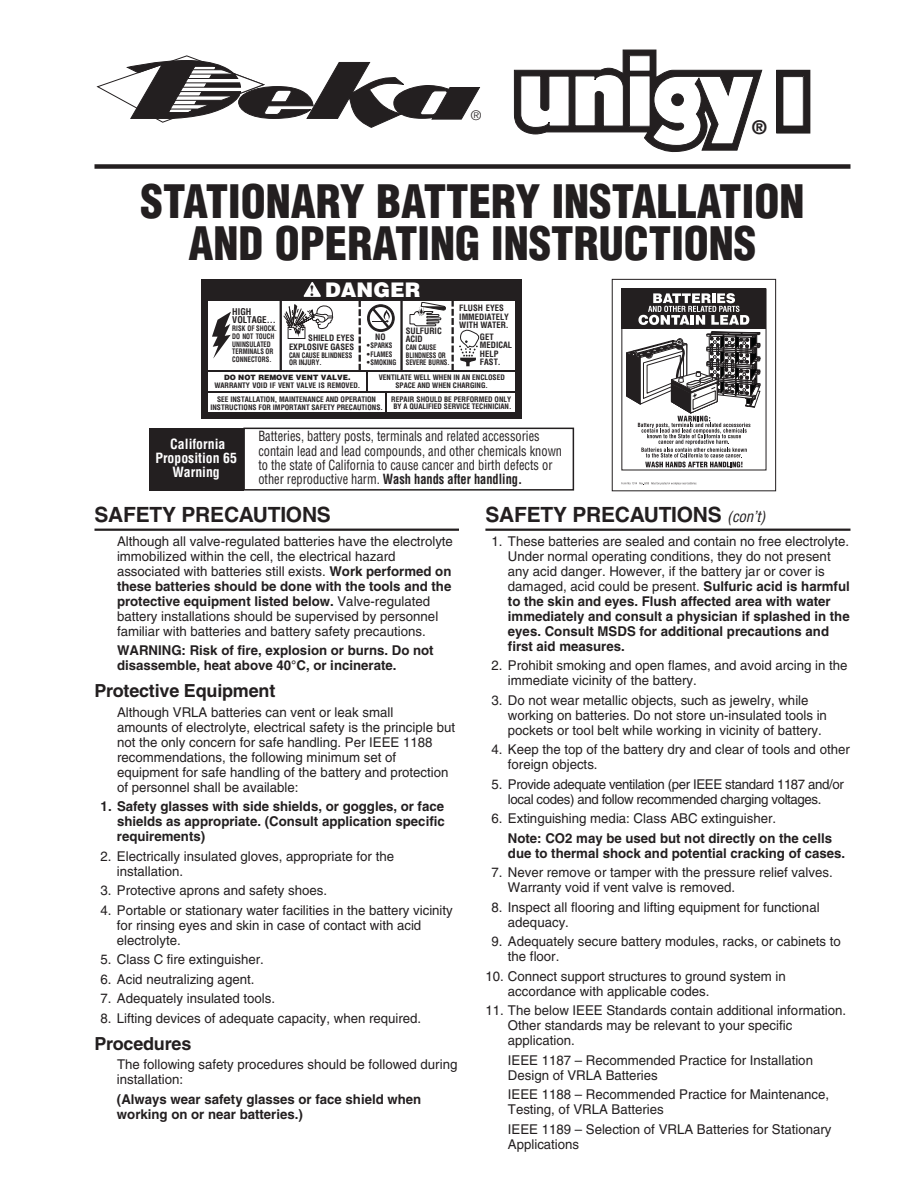
<style>
.page{position:relative;width:918px;height:1188px;background:#fff}
.page>*{position:absolute;margin:0;border:0;box-sizing:border-box;transform-origin:0 0}
.t1{font:900 condensed 45px/42.8px "Helvetica";color:#231f20;text-align:center}
.t2{font:700 21px "Helvetica";letter-spacing:-.01em;color:#231f20}
.t3{font:900 20.1px "Helvetica";color:#fff}
.t4{font:700 18.9px "Helvetica";color:#231f20}
.t5{font:700 18px "Helvetica";letter-spacing:-.01em;color:#231f20}
.t6{font:700 condensed 13.8px/14.4px "Helvetica";color:#fff;text-align:center}
.t7{font:condensed 13.65px/14.4px "Helvetica";color:#231f20;scale:.9 1}
.t8{font:13.5px/15px "Helvetica";color:#231f20}
.t9{font:700 13.5px/15px "Helvetica";color:#231f20}
.t10{font:13.5px/15px "Helvetica";letter-spacing:-.03em;color:#231f20;text-align:center}
.t11{font:300 13.2px "Helvetica";color:#231f20}
.t12{font:700 condensed 9px/8.6px "Helvetica";color:#231f20}
.t13{font:700 condensed 8.55px/8.6px "Helvetica";color:#231f20}
.t14{font:700 condensed 7.35px/7.8px "Helvetica";color:#231f20;text-align:center}
.t15{font:700 condensed 7.35px/7.8px "Helvetica";color:#231f20;scale:.88 1}
.t16{font:900 7.35px "Helvetica";color:#231f20}
.s1{font-family:"Times";font-weight:700;font-size:15.45px;color:#231f20}
.s2{color:#fff}
.s3{font-weight:700}
.s4{font-weight:400;font-style:italic;font-stretch:condensed;font-size:15px}
</style>
<div class="page">
<div style="left:94px;top:164px;width:756px;height:5px;background:#231f20"></div>
<div style="left:201px;top:279px;width:321px;height:140px;background:#231f20"></div>
<div style="left:208px;top:301px;width:307px;height:68px;background:#fff"></div>
<svg style="left:304px;top:282px;width:17px;height:15px"></svg>
<svg style="left:359px;top:301px;width:2px;height:69px"></svg>
<hr style="left:280px;top:300px;width:2px;height:70px;background:#231f20">
<svg style="left:284px;top:304px;width:49px;height:35px"></svg>
<svg style="left:367px;top:304px;width:28px;height:28px"></svg>
<svg style="left:368px;top:305px;width:26px;height:26px"></svg>
<div style="left:368px;top:305px;width:26px;height:26px;border:1px solid #231f20;border-radius:50%"></div>
<svg style="left:370px;top:307px;width:22px;height:22px"></svg>
<svg style="left:372px;top:309px;width:20px;height:19px"></svg>
<svg style="left:410px;top:301px;width:69px;height:69px"></svg>
<hr style="left:400px;top:300px;width:3px;height:71px;background:#231f20">
<svg style="left:212px;top:312px;width:19px;height:47px"></svg>
<div style="left:208px;top:372px;width:158px;height:18px;background:#fff"></div>
<div style="left:369px;top:372px;width:146px;height:18px;background:#fff"></div>
<div style="left:388px;top:393px;width:127px;height:19px;background:#fff"></div>
<div style="left:208px;top:394px;width:177px;height:18px;background:#fff"></div>
<hr style="left:94px;top:529px;width:365px;height:2px;background:#231f20">
<hr style="left:485px;top:529px;width:365px;height:2px;background:#231f20">
<svg style="left:96px;top:55px;width:385px;height:73px"></svg>
<div style="left:777px;top:70px;width:33px;height:63px;background:#231f20"></div>
<div style="left:783px;top:77px;width:20px;height:49px;background:#fff"></div>
<svg style="left:514px;top:50px;width:248px;height:102px"></svg>
<div style="left:622px;top:289px;width:144px;height:40px;background:#231f20"></div>
<svg style="left:638px;top:293px;width:111px;height:32px"></svg>
<svg style="left:621px;top:482px;width:76px;height:3px"></svg>
<div style="left:612px;top:279px;width:164px;height:212px;border:1px solid #231f20"></div>
<svg style="left:626px;top:331px;width:135px;height:136px"></svg>
<div style="left:243px;top:428px;width:331px;height:63px;border:2px solid #231f20"></div>
<div style="left:149px;top:428px;width:94px;height:63px;background:#231f20"></div>
<p class="t11" style="left:471px;top:111px;width:12px">®</p>
<h3 class="t4" style="left:752px;top:120px;width:16px">®</h3>
<h1 class="t1" style="left:141px;top:184px;width:665px">STATIONARY BATTERY INSTALLATION<br>AND OPERATING INSTRUCTIONS</h1>
<h3 class="t3" style="left:309px;top:282px;width:112px"><span class="s1">!</span> DANGER</h3>
<p class="t13" style="left:289px;top:335px;width:67px;text-align:right">SHIELD EYES<br>EXPLOSIVE GASES</p>
<p class="t15" style="left:289px;top:352px;width:73px">CAN CAUSE BLINDNESS<br>OR INJURY.</p>
<p class="t13" style="left:459px;top:304px;width:51px">FLUSH EYES<br>IMMEDIATELY<br>WITH WATER.</p>
<p class="t13" style="left:480px;top:333px;width:34px">GET<br>MEDICAL<br>HELP<br>FAST.</p>
<p class="t12" style="left:232px;top:308px;width:45px">HIGH<br>VOLTAGE...</p>
<p class="t15" style="left:232px;top:325px;width:52px">RISK OF SHOCK.<br>DO NOT TOUCH<br>UNINSULATED<br>TERMINALS OR<br>CONNECTORS.</p>
<p class="t16" style="left:224px;top:375px;width:128px">DO NOT REMOVE VENT VALVE.</p>
<p class="t14" style="left:214px;top:382px;width:147px">WARRANTY VOID IF VENT VALVE IS REMOVED.</p>
<p class="t14" style="left:379px;top:374px;width:128px">VENTILATE WELL WHEN IN AN ENCLOSED<br>SPACE AND WHEN CHARGING.</p>
<p class="t14" style="left:391px;top:396px;width:122px;text-align:left">REPAIR SHOULD BE PERFORMED ONLY <span class="s2">.</span>BY A QUALIFIED SERVICE TECHNICIAN.</p>
<p class="t13" style="left:406px;top:327px;width:37px">SULFURIC<br>ACID</p>
<p class="t15" style="left:406px;top:344px;width:51px">CAN CAUSE<br>BLINDNESS OR<br>SEVERE BURNS.</p>
<p class="t13" style="left:375px;top:333px;width:15px">NO<span class="s2">.</span></p>
<p class="t14" style="left:367px;top:342px;width:27px">•SPARKS</p>
<p class="t14" style="left:367px;top:351px;width:27px">•FLAMES</p>
<p class="t14" style="left:367px;top:359px;width:31px">•SMOKING</p>
<p class="t14" style="left:210px;top:396px;width:174px">SEE INSTALLATION, MAINTENANCE AND OPERATION<br>INSTRUCTIONS FOR IMPORTANT SAFETY PRECAUTIONS.</p>
<p class="t6" style="left:155px;top:437px;width:83px">California<br>Proposition 65<br>Warning</p>
<p class="t7" style="left:258px;top:430px;width:339px">Batteries, battery posts, terminals and related accessories contain lead and lead compounds, and other chemicals known to the state of California to cause cancer and birth defects or other reproductive harm. <span class="s3">Wash hands after handling.</span></p>
<h2 class="t2" style="left:94px;top:507px;width:238px">SAFETY PRECAUTIONS</h2>
<p class="t8" style="left:117px;top:535px;width:337px">Although all valve-regulated batteries have the electrolyte immobilized within the cell, the electrical hazard associated with batteries still exists. <span class="s3">Work performed on these batteries should be done with the tools and the protective equipment listed below.</span> Valve-regulated battery installations should be supervised by personnel familiar with batteries and battery safety precautions.</p>
<p class="t9" style="left:117px;top:644px;width:318px">WARNING: Risk of fire, explosion or burns. Do not disassemble, heat above 40°C, or incinerate.</p>
<h3 class="t5" style="left:94px;top:684px;width:182px">Protective Equipment</h3>
<p class="t8" style="left:117px;top:706px;width:340px">Although VRLA batteries can vent or leak small<br>amounts of electrolyte, electrical safety is the principle but not the only concern for safe handling. Per IEEE 1188 recommendations, the following minimum set of equipment for safe handling of the battery and protection of personnel shall be available:</p>
<p class="t9" style="left:117px;top:800px;width:329px;text-align:justify;text-indent:-16px">1. Safety glasses with side shields, or goggles, or face shields as appropriate. (Consult application specific requirements)</p>
<p class="t8" style="left:117px;top:850px;width:279px;text-indent:-16px">2. Electrically insulated gloves, appropriate for the installation.</p>
<p class="t8" style="left:101px;top:884px;width:228px">3. Protective aprons and safety shoes.</p>
<p class="t8" style="left:117px;top:904px;width:337px;text-indent:-16px">4. Portable or stationary water facilities in the battery vicinity for rinsing eyes and skin in case of contact with acid electrolyte.</p>
<p class="t8" style="left:101px;top:953px;width:165px">5. Class C fire extinguisher.</p>
<p class="t8" style="left:101px;top:973px;width:155px">6. Acid neutralizing agent.</p>
<p class="t8" style="left:101px;top:992px;width:176px">7. Adequately insulated tools.</p>
<p class="t8" style="left:101px;top:1012px;width:322px">8. Lifting devices of adequate capacity, when required.</p>
<h3 class="t5" style="left:94px;top:1037px;width:98px">Procedures</h3>
<p class="t8" style="left:117px;top:1058px;width:342px">The following safety procedures should be followed during installation:</p>
<p class="t9" style="left:117px;top:1093px;width:306px">(Always wear safety glasses or face shield when working on or near batteries.)</p>
<h2 class="t2" style="left:485px;top:507px;width:282px">SAFETY PRECAUTIONS <span class="s4">(con’t)</span></h2>
<p class="t8" style="left:508px;top:535px;width:343px;text-indent:-16px">1. These batteries are sealed and contain no free electrolyte.<br>Under normal operating conditions, they do not present any acid danger. However, if the battery jar or cover is damaged, acid could be present. <span class="s3">Sulfuric acid is harmful to the skin and eyes. Flush affected area with water immediately and consult a physician if splashed in the eyes. Consult MSDS for additional precautions and first aid measures.</span></p>
<p class="t8" style="left:508px;top:659px;width:341px;text-indent:-16px">2. Prohibit smoking and open flames, and avoid arcing in the immediate vicinity of the battery.</p>
<p class="t8" style="left:508px;top:694px;width:321px;text-indent:-16px">3. Do not wear metallic objects, such as jewelry, while working on batteries. Do not store un-insulated tools in pockets or tool belt while working in vicinity of battery.</p>
<p class="t8" style="left:508px;top:743px;width:343px;text-indent:-16px">4. Keep the top of the battery dry and clear of tools and other foreign objects.</p>
<p class="t10" style="left:492px;top:778px;width:354px">5. Provide adequate ventilation (per IEEE standard 1187 and/or local codes) and follow recommended charging voltages.</p>
<p class="t8" style="left:492px;top:812px;width:286px">6. Extinguishing media: Class ABC extinguisher.</p>
<p class="t9" style="left:508px;top:832px;width:339px">Note: CO2 may be used but not directly on the cells due to thermal shock and potential cracking of cases.</p>
<p class="t8" style="left:508px;top:866px;width:326px;text-indent:-16px">7. Never remove or tamper with the pressure relief valves.<br>Warranty void if vent valve is removed.</p>
<p class="t8" style="left:508px;top:901px;width:313px;text-indent:-16px">8. Inspect all flooring and lifting equipment for functional adequacy.</p>
<p class="t8" style="left:508px;top:935px;width:335px;text-indent:-16px">9. Adequately secure battery modules, racks, or cabinets to the floor.</p>
<p class="t8" style="left:508px;top:970px;width:279px;text-indent:-22px">10. Connect support structures to ground system in accordance with applicable codes.</p>
<p class="t8" style="left:508px;top:1004px;width:340px;text-indent:-22px">11. The below IEEE Standards contain additional information.<br>Other standards may be relevant to your specific application.</p>
<p class="t8" style="left:508px;top:1054px;width:307px">IEEE 1187 – Recommended Practice for Installation<br>Design of VRLA Batteries</p>
<p class="t8" style="left:508px;top:1088px;width:323px">IEEE 1188 – Recommended Practice for Maintenance,<br>Testing, of VRLA Batteries</p>
<p class="t8" style="left:508px;top:1123px;width:325px">IEEE 1189 – Selection of VRLA Batteries for Stationary<br>Applications</p>
</div>
